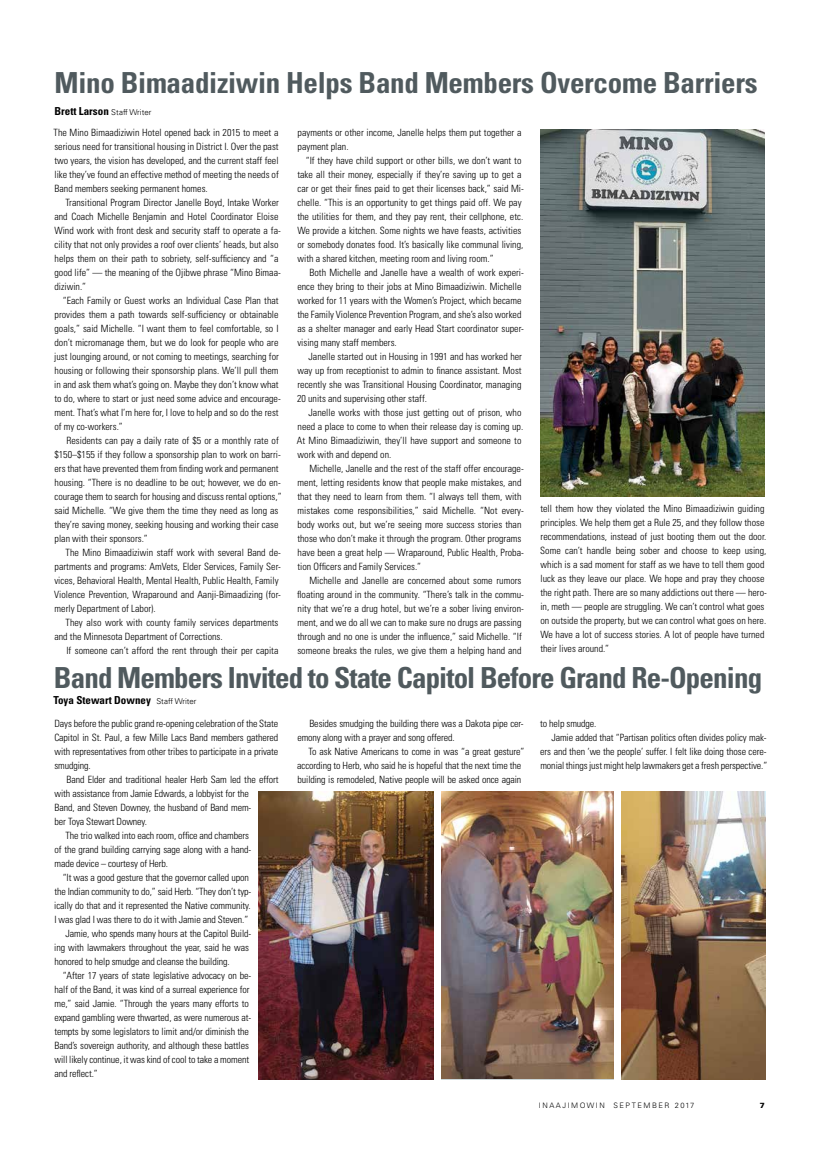
<style>
.page{position:relative;width:819px;height:1152px;background:#fff}
.page>*{position:absolute;margin:0;border:0;box-sizing:border-box;transform-origin:0 0}
.t1{font:700 condensed 29px "Univers LT Std";letter-spacing:-.03em;color:#505a5e}
.t2{font:700 condensed 29px "Univers LT Std";letter-spacing:-.01em;color:#505a5e}
.t3{font:700 condensed 11px "Univers LT Std";color:#000}
.t4{font:300 condensed 10px/14px "Univers LT Std";color:#000}
.t5{font:300 7.5px "Univers LT Std";letter-spacing:.2em;color:#000}
.t6{font:900 7.5px "Univers LT Std";color:#000}
.s1{font-weight:300;font-stretch:normal;font-size:8px}
</style>
<div class="page">
<img style="left:540px;top:130px;width:225px;height:366px">
<img style="left:258px;top:792px;width:176px;height:287px">
<img style="left:621px;top:792px;width:144px;height:287px">
<img style="left:441px;top:792px;width:173px;height:287px">
<h1 class="t2" style="left:55px;top:65px;width:705px">Mino Bimaadiziwin Helps Band Members Overcome Barriers</h1>
<p class="t3" style="left:54px;top:104px;width:99px">Brett Larson <span class="s1">Staff Writer</span></p>
<p class="t4" style="left:54px;top:125px;width:227px;text-align:justify">The Mino Bimaadiziwin Hotel opened back in 2015 to meet a serious need for transitional housing in District I. Over the past two years, the vision has developed, and the current staff feel like they’ve found an effective method of meeting the needs of Band members seeking permanent homes.</p>
<p class="t4" style="left:54px;top:195px;width:228px;text-indent:11px">Transitional Program Director Janelle Boyd, Intake Worker and Coach Michelle Benjamin and Hotel Coordinator Eloise Wind work with front desk and security staff to operate a fa&shy;cility that not only provides a roof over clients’ heads, but also helps them on their path to sobriety, self-sufficiency and “a good life” — the meaning of the Ojibwe phrase “Mino Bimaa&shy;diziwin.”</p>
<p class="t4" style="left:54px;top:293px;width:228px;text-indent:9px">“Each Family or Guest works an Individual Case Plan that provides them a path towards self-sufficiency or obtainable goals,” said Michelle. “I want them to feel comfortable, so I don’t micromanage them, but we do look for people who are just lounging around, or not coming to meetings, searching for housing or following their sponsorship plans. We’ll pull them in and ask them what’s going on. Maybe they don’t know what to do, where to start or just need some advice and encourage&shy;ment. That’s what I’m here for, I love to help and so do the rest of my co-workers.”</p>
<p class="t4" style="left:54px;top:433px;width:229px;text-indent:12px">Residents can pay a daily rate of $5 or a monthly rate of $150–$155 if they follow a sponsorship plan to work on barri&shy;ers that have prevented them from finding work and permanent housing. “There is no deadline to be out; however, we do en&shy;courage them to search for housing and discuss rental options,” said Michelle. “We give them the time they need as long as they’re saving money, seeking housing and working their case plan with their sponsors.”</p>
<p class="t4" style="left:54px;top:545px;width:228px;text-indent:11px">The Mino Bimaadiziwin staff work with several Band de&shy;partments and programs: AmVets, Elder Services, Family Ser&shy;vices, Behavioral Health, Mental Health, Public Health, Family Violence Prevention, Wraparound and Aanji-Bimaadizing (for&shy;merly Department of Labor).</p>
<p class="t4" style="left:54px;top:615px;width:226px;text-indent:11px">They also work with county family services departments and the Minnesota Department of Corrections.</p>
<p class="t4" style="left:66px;top:643px;width:214px">If someone can’t afford the rent through their per capita</p>
<p class="t4" style="left:298px;top:125px;width:225px">payments or other income, Janelle helps them put together a payment plan.</p>
<p class="t4" style="left:297px;top:153px;width:228px;text-indent:9px">“If they have child support or other bills, we don’t want to take all their money, especially if they’re saving up to get a car or get their fines paid to get their licenses back,” said Mi&shy;chelle. “This is an opportunity to get things paid off. We pay the utilities for them, and they pay rent, their cellphone, etc.<br>We provide a kitchen. Some nights we have feasts, activities or somebody donates food. It’s basically like communal living, with a shared kitchen, meeting room and living room.”</p>
<p class="t4" style="left:297px;top:265px;width:228px;text-indent:12px">Both Michelle and Janelle have a wealth of work experi&shy;ence they bring to their jobs at Mino Bimaadiziwin. Michelle worked for 11 years with the Women’s Project, which became the Family Violence Prevention Program, and she’s also worked as a shelter manager and early Head Start coordinator super&shy;vising many staff members.</p>
<p class="t4" style="left:297px;top:349px;width:226px;text-align:justify;text-indent:11px">Janelle started out in Housing in 1991 and has worked her way up from receptionist to admin to finance assistant. Most recently she was Transitional Housing Coordinator, managing 20 units and supervising other staff.</p>
<p class="t4" style="left:297px;top:405px;width:228px;text-indent:12px">Janelle works with those just getting out of prison, who need a place to come to when their release day is coming up.<br>At Mino Bimaadiziwin, they’ll have support and someone to work with and depend on.</p>
<p class="t4" style="left:297px;top:461px;width:228px;text-indent:12px">Michelle, Janelle and the rest of the staff offer encourage&shy;ment, letting residents know that people make mistakes, and that they need to learn from them. “I always tell them, with mistakes come responsibilities,” said Michelle. “Not every&shy;body works out, but we’re seeing more success stories than those who don’t make it through the program. Other programs have been a great help — Wraparound, Public Health, Proba&shy;tion Officers and Family Services.”</p>
<p class="t4" style="left:297px;top:573px;width:228px;text-indent:12px">Michelle and Janelle are concerned about some rumors floating around in the community. “There’s talk in the commu&shy;nity that we’re a drug hotel, but we’re a sober living environ&shy;ment, and we do all we can to make sure no drugs are passing through and no one is under the influence,” said Michelle. “If someone breaks the rules, we give them a helping hand and</p>
<p class="t4" style="left:540px;top:502px;width:228px">tell them how they violated the Mino Bimaadiziwin guiding principles. We help them get a Rule 25, and they follow those recommendations, instead of just booting them out the door.<br>Some can’t handle being sober and choose to keep using, which is a sad moment for staff as we have to tell them good luck as they leave our place. We hope and pray they choose the right path. There are so many addictions out there — hero&shy;in, meth — people are struggling. We can’t control what goes on outside the property, but we can control what goes on here.<br>We have a lot of success stories. A lot of people have turned their lives around.”</p>
<h1 class="t1" style="left:54px;top:660px;width:710px">Band Members Invited to State Capitol Before Grand Re-Opening</h1>
<p class="t3" style="left:53px;top:694px;width:145px">Toya Stewart Downey <span class="s1">Staff Writer</span></p>
<p class="t4" style="left:54px;top:716px;width:226px;text-align:justify">Days before the public grand re-opening celebration of the State Capitol in St. Paul, a few Mille Lacs Band members gathered with representatives from other tribes to participate in a private smudging.</p>
<p class="t4" style="left:67px;top:772px;width:214px">Band Elder and traditional healer Herb Sam led the effort</p>
<p class="t4" style="left:55px;top:786px;width:196px">with assistance from Jamie Edwards, a lobbyist for the</p>
<p class="t4" style="left:55px;top:800px;width:198px">Band, and Steven Downey, the husband of Band mem-</p>
<p class="t4" style="left:55px;top:814px;width:94px">ber Toya Stewart Downey.</p>
<p class="t4" style="left:66px;top:828px;width:185px">The trio walked into each room, office and chambers</p>
<p class="t4" style="left:54px;top:842px;width:198px">of the grand building carrying sage along with a hand-</p>
<p class="t4" style="left:55px;top:856px;width:115px">made device – courtesy of Herb.</p>
<p class="t4" style="left:63px;top:870px;width:188px">“It was a good gesture that the governor called upon</p>
<p class="t4" style="left:54px;top:884px;width:199px">the Indian community to do,” said Herb. “They don’t typ-</p>
<p class="t4" style="left:54px;top:898px;width:198px">ically do that and it represented the Native community.</p>
<p class="t4" style="left:54px;top:912px;width:195px">I was glad I was there to do it with Jamie and Steven.”</p>
<p class="t4" style="left:66px;top:926px;width:187px">Jamie, who spends many hours at the Capitol Build-</p>
<p class="t4" style="left:54px;top:940px;width:196px">ing with lawmakers throughout the year, said he was</p>
<p class="t4" style="left:55px;top:954px;width:177px">honored to help smudge and cleanse the building.</p>
<p class="t4" style="left:63px;top:968px;width:190px">“After 17 years of state legislative advocacy on be-</p>
<p class="t4" style="left:55px;top:982px;width:196px">half of the Band, it was kind of a surreal experience for</p>
<p class="t4" style="left:55px;top:996px;width:196px">me,” said Jamie. “Through the years many efforts to</p>
<p class="t4" style="left:54px;top:1010px;width:198px">expand gambling were thwarted, as were numerous at-</p>
<p class="t4" style="left:54px;top:1024px;width:196px">tempts by some legislators to limit and/or diminish the</p>
<p class="t4" style="left:55px;top:1038px;width:196px">Band’s sovereign authority, and although these battles</p>
<p class="t4" style="left:55px;top:1052px;width:196px">will likely continue, it was kind of cool to take a moment</p>
<p class="t4" style="left:54px;top:1066px;width:45px">and reflect.”</p>
<p class="t4" style="left:297px;top:716px;width:228px;text-indent:12px">Besides smudging the building there was a Dakota pipe cer&shy;emony along with a prayer and song offered.</p>
<p class="t4" style="left:297px;top:744px;width:229px;text-indent:11px">To ask Native Americans to come in was “a great gesture” according to Herb, who said he is hopeful that the next time the building is remodeled, Native people will be asked once again</p>
<p class="t4" style="left:540px;top:716px;width:58px">to help smudge.</p>
<p class="t4" style="left:551px;top:730px;width:217px">Jamie added that “Partisan politics often divides policy mak-</p>
<p class="t4" style="left:540px;top:744px;width:228px">ers and then ‘we the people’ suffer. I felt like doing those cere-</p>
<p class="t4" style="left:540px;top:758px;width:228px">monial things just might help lawmakers get a fresh perspective.”</p>
<p class="t5" style="left:539px;top:1101px;width:157px">INAAJIMOWIN SEPTEMBER 2017</p>
<p class="t6" style="left:760px;top:1100px;width:7px">7</p>
</div>
